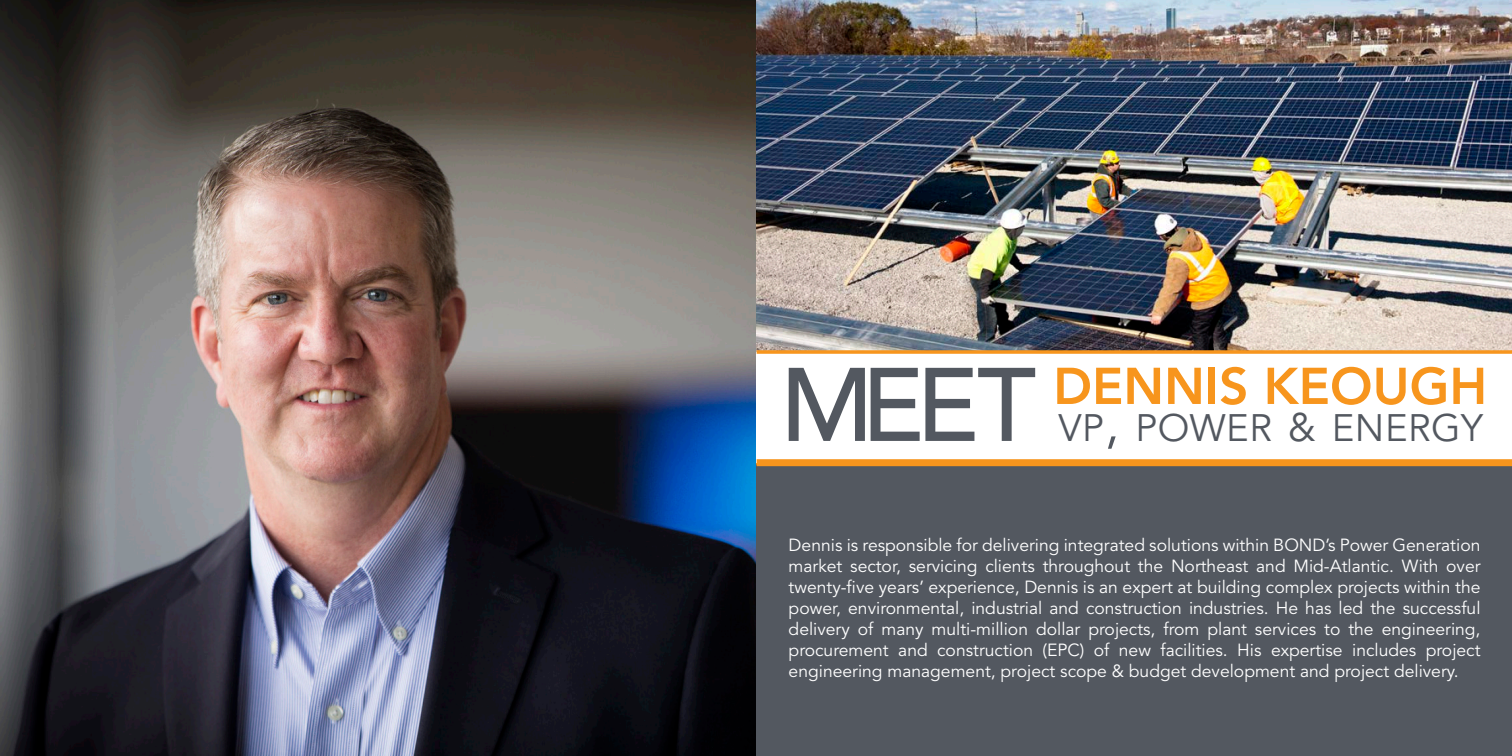
<style>
.page{position:relative;width:1512px;height:756px;background:#fff}
.page>*{position:absolute;margin:0;border:0;box-sizing:border-box;transform-origin:0 0}
.t1{font:500 103.25px "Avenir LT Std";color:#535860}
.t2{font:800 51.1px "Avenir LT Std";color:#f7951d}
.t3{font:37.98px "Avenir LT Std";letter-spacing:.015em;color:#535860}
.t4{font:17.5px/21px "Avenir LT Std";color:#fff;text-align:justify}
.s1{font-size:52.5px}
.s2{font-size:39.38px}
</style>
<div class="page">
<img style="left:757px;top:0;width:755px;height:350px">
<div style="left:756px;top:464px;width:756px;height:292px;background:#535860"></div>
<img style="left:0;top:0;width:756px;height:756px">
<div style="left:757px;top:459px;width:755px;height:7px;background:#f7951d"></div>
<svg style="left:757px;top:350px;width:755px;height:4px;background:#f09a31"></svg>
<p class="t1" style="left:780px;top:346px;width:258px">MEET</p>
<p class="t2" style="left:1053px;top:356px;width:436px">DENNIS KEOUGH</p>
<p class="t3" style="left:1058px;top:406px;width:426px">VP<span class="s1">,</span> POWER <span class="s2">&amp;</span> ENERGY</p>
<p class="t4" style="left:789px;top:535px;width:693px">Dennis is responsible for delivering integrated solutions within BOND’s Power Generation market sector, servicing clients throughout the Northeast and Mid-Atlantic. With over twenty-five years’ experience, Dennis is an expert at building complex projects within the power, environmental, industrial and construction industries. He has led the successful delivery of many multi-million dollar projects, from plant services to the engineering, procurement and construction (EPC) of new facilities. His expertise includes project engineering management, project scope &amp; budget development and project delivery.</p>
</div>
